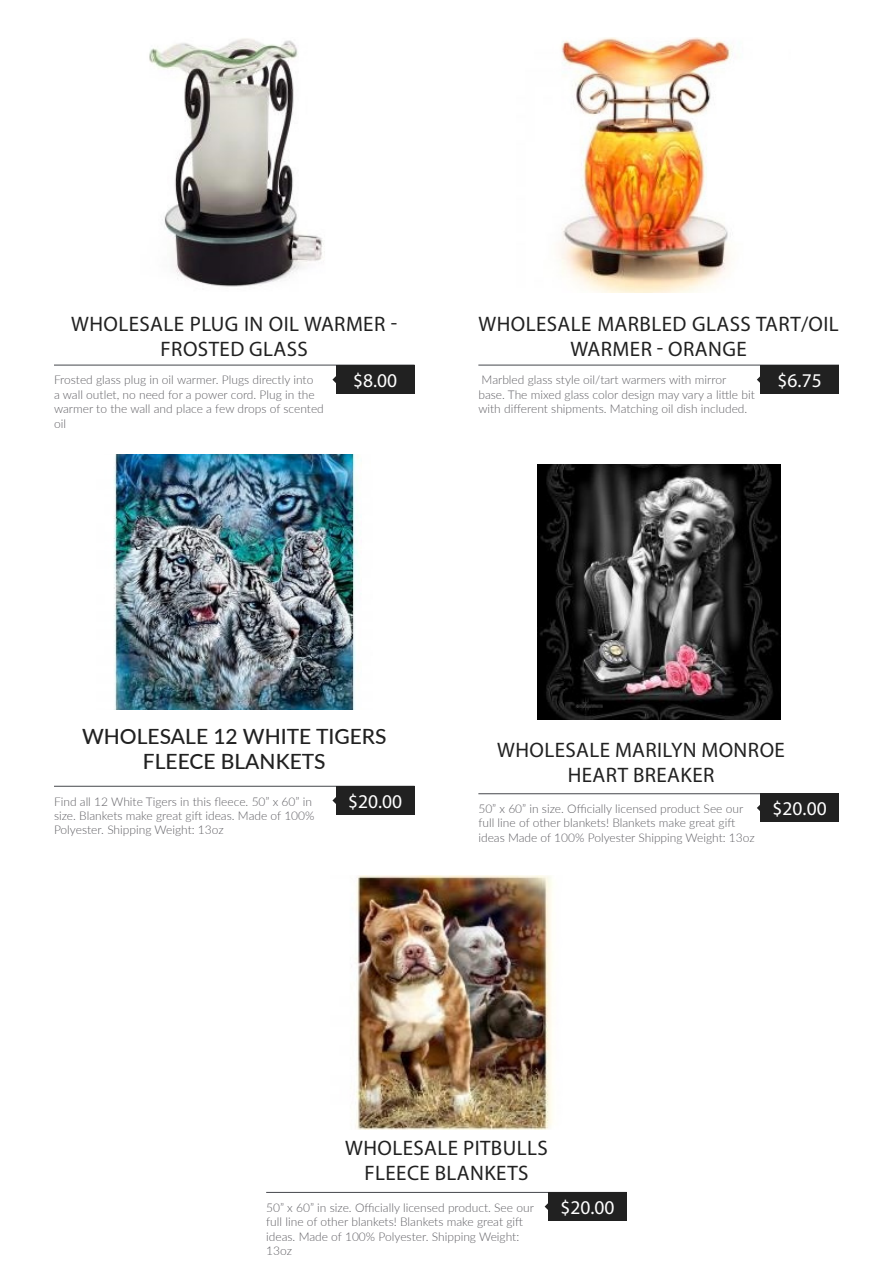
<style>
.page{position:relative;width:893px;height:1263px;background:#fff}
.page>*{position:absolute;margin:0;border:0;box-sizing:border-box;transform-origin:0 0}
.t1{font:21px/25.2px "Myriad Pro";letter-spacing:.02em;color:#212121;text-align:center}
.t2{font:500 21px "Lato";color:#212121}
.t3{font:19.5px "Myriad Pro";color:#fff}
.t4{font:300 12px/14.4px "Lato";color:#605f64}
</style>
<div class="page">
<hr style="left:54px;top:786px;width:361px;height:1px;background:#45474c">
<img style="left:113px;top:454px;width:245px;height:255px">
<div style="left:336px;top:786px;width:79px;height:29px;background:#212121"></div>
<svg style="left:332px;top:797px;width:4px;height:7px"></svg>
<hr style="left:54px;top:365px;width:361px;height:1px;background:#45474c">
<hr style="left:478px;top:365px;width:361px;height:1px;background:#45474c">
<img style="left:149px;top:38px;width:176px;height:249px">
<img style="left:559px;top:38px;width:174px;height:255px">
<hr style="left:266px;top:1192px;width:361px;height:1px;background:#45474c">
<hr style="left:478px;top:793px;width:361px;height:1px;background:#45474c">
<img style="left:355px;top:875px;width:198px;height:254px">
<img style="left:538px;top:465px;width:243px;height:255px">
<div style="left:336px;top:365px;width:79px;height:29px;background:#212121"></div>
<div style="left:760px;top:365px;width:79px;height:29px;background:#212121"></div>
<div style="left:760px;top:793px;width:79px;height:29px;background:#212121"></div>
<div style="left:548px;top:1192px;width:79px;height:29px;background:#212121"></div>
<svg style="left:332px;top:376px;width:4px;height:7px"></svg>
<svg style="left:757px;top:376px;width:3px;height:7px"></svg>
<svg style="left:757px;top:805px;width:3px;height:6px"></svg>
<svg style="left:545px;top:1203px;width:3px;height:7px"></svg>
<p class="t1" style="left:71px;top:311px;width:328px">WHOLESALE PLUG IN OIL WARMER -<br>FROSTED GLASS</p>
<p class="t1" style="left:479px;top:311px;width:362px">WHOLESALE MARBLED GLASS TART/OIL<br>WARMER - ORANGE</p>
<p class="t4" style="left:54px;top:372px;width:271px">Frosted glass plug in oil warmer. Plugs directly into<br>a wall outlet, no need for a power cord. Plug in the warmer to the wall and place a few drops of scented oil</p>
<p class="t4" style="left:478px;top:372px;width:278px">Marbled glass style oil/tart warmers with mirror<br>base. The mixed glass color design may vary a little bit with different shipments. Matching oil dish included.</p>
<p class="t3" style="left:353px;top:368px;width:46px">$8.00</p>
<p class="t3" style="left:778px;top:368px;width:46px">$6.75</p>
<p class="t2" style="left:82px;top:721px;width:306px">WHOLESALE 12 WHITE TIGERS</p>
<p class="t2" style="left:143px;top:746px;width:184px">FLEECE BLANKETS</p>
<p class="t4" style="left:54px;top:794px;width:262px">Find all 12 White Tigers in this fleece. 50” x 60” in size. Blankets make great gift ideas. Made of 100%<br>Polyester. Shipping Weight: 13oz</p>
<p class="t3" style="left:348px;top:789px;width:56px">$20.00</p>
<p class="t1" style="left:497px;top:737px;width:289px">WHOLESALE MARILYN MONROE</p>
<p class="t1" style="left:568px;top:762px;width:148px">HEART BREAKER</p>
<p class="t4" style="left:478px;top:801px;width:278px">50” x 60” in size. Officially licensed product See our full line of other blankets! Blankets make great gift ideas Made of 100% Polyester Shipping Weight: 13oz</p>
<p class="t3" style="left:773px;top:797px;width:56px">$20.00</p>
<p class="t1" style="left:345px;top:1135px;width:204px">WHOLESALE PITBULLS</p>
<p class="t1" style="left:365px;top:1160px;width:165px">FLEECE BLANKETS</p>
<p class="t4" style="left:266px;top:1200px;width:269px">50” x 60” in size. Officially licensed product. See our full line of other blankets! Blankets make great gift ideas. Made of 100% Polyester. Shipping Weight:<br>13oz</p>
<p class="t3" style="left:560px;top:1195px;width:56px">$20.00</p>
</div>
